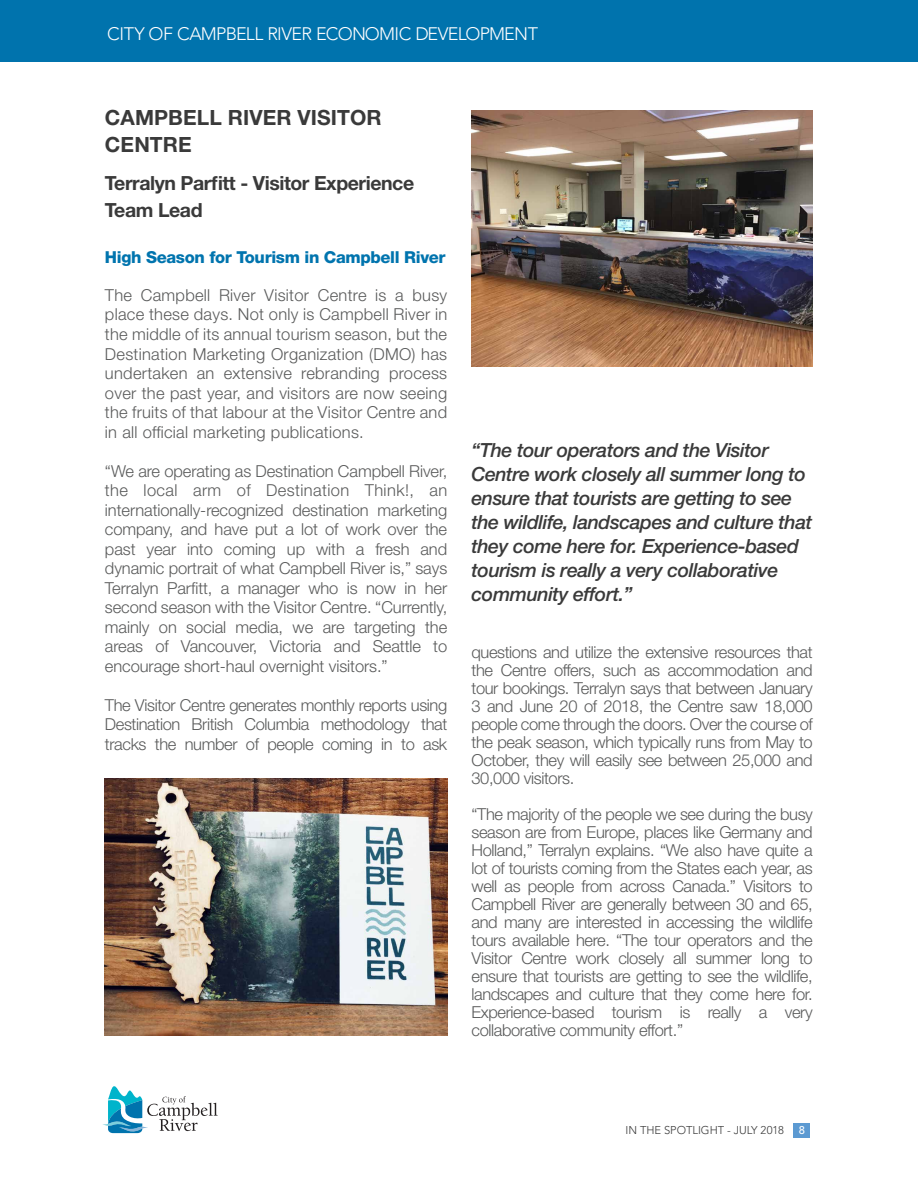
<style>
.page{position:relative;width:918px;height:1188px;background:#fff}
.page>*{position:absolute;margin:0;border:0;box-sizing:border-box;transform-origin:0 0}
.t1{font:700 21px/27px "Helvetica Neue LT Std";letter-spacing:.005em;color:#3a3a3a}
.t2{font:italic 500 19.5px/24px "Helvetica Neue LT Std";letter-spacing:-.02em;color:#3a3a3a}
.t3{font:700 19.5px/27px "Helvetica Neue LT Std";letter-spacing:-.02em;color:#3a3a3a}
.t4{font:300 18px "Avenir LT Std";letter-spacing:-.04em;color:#fff}
.t5{font:300 16.5px/19.5px "Helvetica Neue LT Std";letter-spacing:-.025em;color:#5a5b5b;text-align:justify}
.t6{font:800 16.5px "Helvetica Neue LT Std";letter-spacing:-.02em;color:#0074ae}
.t7{font:300 11.25px "Avenir LT Std";letter-spacing:-.005em;color:#3a3a3a}
.t8{font:500 11.25px "Avenir LT Std";color:#fff}
</style>
<div class="page">
<img style="left:471px;top:110px;width:342px;height:256px">
<svg style="left:103px;top:1086px;width:115px;height:48px"></svg>
<div style="left:794px;top:1123px;width:16px;height:14px;background:#5c9ad2"></div>
<div style="left:0;top:0;width:918px;height:62px;background:#0073ad"></div>
<img style="left:105px;top:778px;width:342px;height:257px">
<p class="t4" style="left:107px;top:24px;width:432px">CITY OF CAMPBELL RIVER ECONOMIC DEVELOPMENT</p>
<p class="t1" style="left:105px;top:104px;width:278px">CAMPBELL RIVER VISITOR<br>CENTRE</p>
<p class="t3" style="left:105px;top:169px;width:311px">Terralyn Parfitt - Visitor Experience<br>Team Lead</p>
<p class="t6" style="left:105px;top:248px;width:342px">High Season for Tourism in Campbell River</p>
<p class="t5" style="left:105px;top:285px;width:344px">The Campbell River Visitor Centre is a busy place these days. Not only is Campbell River in the middle of its annual tourism season, but the Destination Marketing Organization (DMO) has undertaken an extensive rebranding process over the past year, and visitors are now seeing the fruits of that labour at the Visitor Centre and in all official marketing publications.</p>
<p class="t5" style="left:105px;top:461px;width:344px">“We are operating as Destination Campbell River, the local arm of Destination Think!, an internationally-recognized destination marketing company, and have put a lot of work over the past year into coming up with a fresh and dynamic portrait of what Campbell River is,” says Terralyn Parfitt, a manager who is now in her second season with the Visitor Centre. “Currently, mainly on social media, we are targeting the areas of Vancouver, Victoria and Seattle to encourage short-haul overnight visitors.”</p>
<p class="t5" style="left:105px;top:695px;width:344px">The Visitor Centre generates monthly reports using Destination British Columbia methodology that tracks the number of people coming in to ask</p>
<p class="t2" style="left:471px;top:438px;width:342px">“The tour operators and the Visitor Centre work closely all summer long to ensure that tourists are getting to see the wildlife, landscapes and culture that they come here for. Experience-based tourism is really a very collaborative community effort.”</p>
<p class="t5" style="left:471px;top:643px;width:343px;line-height:18px">questions and utilize the extensive resources that the Centre offers, such as accommodation and tour bookings. Terralyn says that between January 3 and June 20 of 2018, the Centre saw 18,000 people come through the doors. Over the course of the peak season, which typically runs from May to October, they will easily see between 25,000 and 30,000 visitors.</p>
<p class="t5" style="left:471px;top:805px;width:343px;line-height:18px">“The majority of the people we see during the busy season are from Europe, places like Germany and Holland,” Terralyn explains. “We also have quite a lot of tourists coming from the States each year, as well as people from across Canada.” Visitors to Campbell River are generally between 30 and 65, and many are interested in accessing the wildlife tours available here. “The tour operators and the Visitor Centre work closely all summer long to ensure that tourists are getting to see the wildlife, landscapes and culture that they come here for.<br>Experience-based tourism is really a very collaborative community effort.”</p>
<p class="t7" style="left:626px;top:1124px;width:160px">IN THE SPOTLIGHT - JULY 2018</p>
<p class="t8" style="left:799px;top:1124px;width:8px">8</p>
</div>
